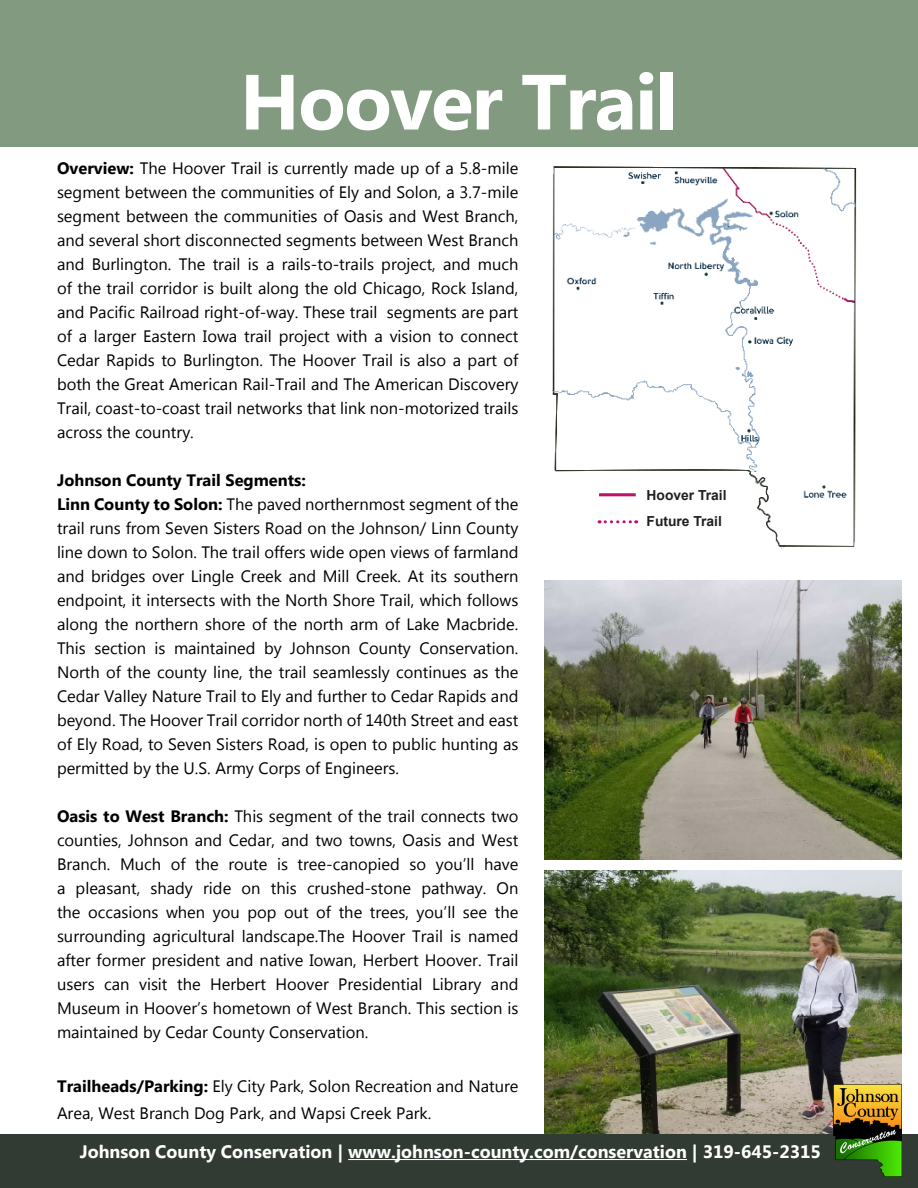
<style>
.page{position:relative;width:918px;height:1188px;background:#fff}
.page>*{position:absolute;margin:0;border:0;box-sizing:border-box;transform-origin:0 0}
.t1{font:700 78px "Lao UI";letter-spacing:-.02em;color:#fff}
.t2{font:700 18px "Lao UI";color:#fff}
.t3{font:16.5px/24px "Lao UI";color:#000;text-align:justify}
.t4{font:700 16.5px "Lao UI";color:#000}
.t5{font:700 13.8px "Arial";color:#231f20}
.s1{font-weight:700}
</style>
<div class="page">
<img style="left:544px;top:580px;width:358px;height:280px">
<div style="left:0;top:1134px;width:918px;height:54px;background:#313b33"></div>
<div style="left:0;top:0;width:918px;height:147px;background:#829a80"></div>
<img style="left:544px;top:870px;width:358px;height:264px">
<hr style="left:348px;top:1159px;width:339px;height:1px;background:#fff">
<img style="left:834px;top:1085px;width:68px;height:91px">
<img style="left:552px;top:166px;width:305px;height:383px">
<hr style="left:599px;top:493px;width:37px;height:3px;background:#bd116a">
<svg style="left:599px;top:520px;width:38px;height:3px"></svg>
<p class="t1" style="left:240px;top:50px;width:439px">Hoover Trail</p>
<p class="t3" style="left:57px;top:155px;width:463px"><span class="s1">Overview:</span> The Hoover Trail is currently made up of a 5.8-mile segment between the communities of Ely and Solon, a 3.7-mile segment between the communities of Oasis and West Branch, and several short disconnected segments between West Branch and Burlington. The trail is a rails-to-trails project, and much of the trail corridor is built along the old Chicago, Rock Island, and Pacific Railroad right-of-way. These trail segments are part of a larger Eastern Iowa trail project with a vision to connect Cedar Rapids to Burlington. The Hoover Trail is also a part of both the Great American Rail-Trail and The American Discovery Trail, coast-to-coast trail networks that link non-motorized trails across the country.</p>
<p class="t4" style="left:57px;top:469px;width:251px">Johnson County Trail Segments:</p>
<p class="t3" style="left:57px;top:491px;width:463px"><span class="s1">Linn County to Solon:</span> The paved northernmost segment of the trail runs from Seven Sisters Road on the Johnson/ Linn County line down to Solon. The trail offers wide open views of farmland and bridges over Lingle Creek and Mill Creek. At its southern endpoint, it intersects with the North Shore Trail, which follows along the northern shore of the north arm of Lake Macbride.<br>This section is maintained by Johnson County Conservation.<br>North of the county line, the trail seamlessly continues as the Cedar Valley Nature Trail to Ely and further to Cedar Rapids and beyond. The Hoover Trail corridor north of 140th Street and east of Ely Road, to Seven Sisters Road, is open to public hunting as permitted by the U.S. Army Corps of Engineers.</p>
<p class="t3" style="left:57px;top:803px;width:463px"><span class="s1">Oasis to West Branch:</span> This segment of the trail connects two counties, Johnson and Cedar, and two towns, Oasis and West Branch. Much of the route is tree-canopied so you’ll have a pleasant, shady ride on this crushed-stone pathway. On the occasions when you pop out of the trees, you’ll see the surrounding agricultural landscape.The Hoover Trail is named after former president and native Iowan, Herbert Hoover. Trail users can visit the Herbert Hoover Presidential Library and Museum in Hoover’s hometown of West Branch. This section is maintained by Cedar County Conservation.</p>
<p class="t3" style="left:57px;top:1072px;width:463px;line-height:27px"><span class="s1">Trailheads/Parking:</span> Ely City Park, Solon Recreation and Nature<br>Area, West Branch Dog Park, and Wapsi Creek Park.</p>
<p class="t5" style="left:647px;top:485px;width:82px">Hoover Trail</p>
<p class="t5" style="left:647px;top:511px;width:77px">Future Trail</p>
<p class="t2" style="left:80px;top:1140px;width:743px">Johnson County Conservation | www.johnson-county.com/conservation | 319-645-2315</p>
</div>
